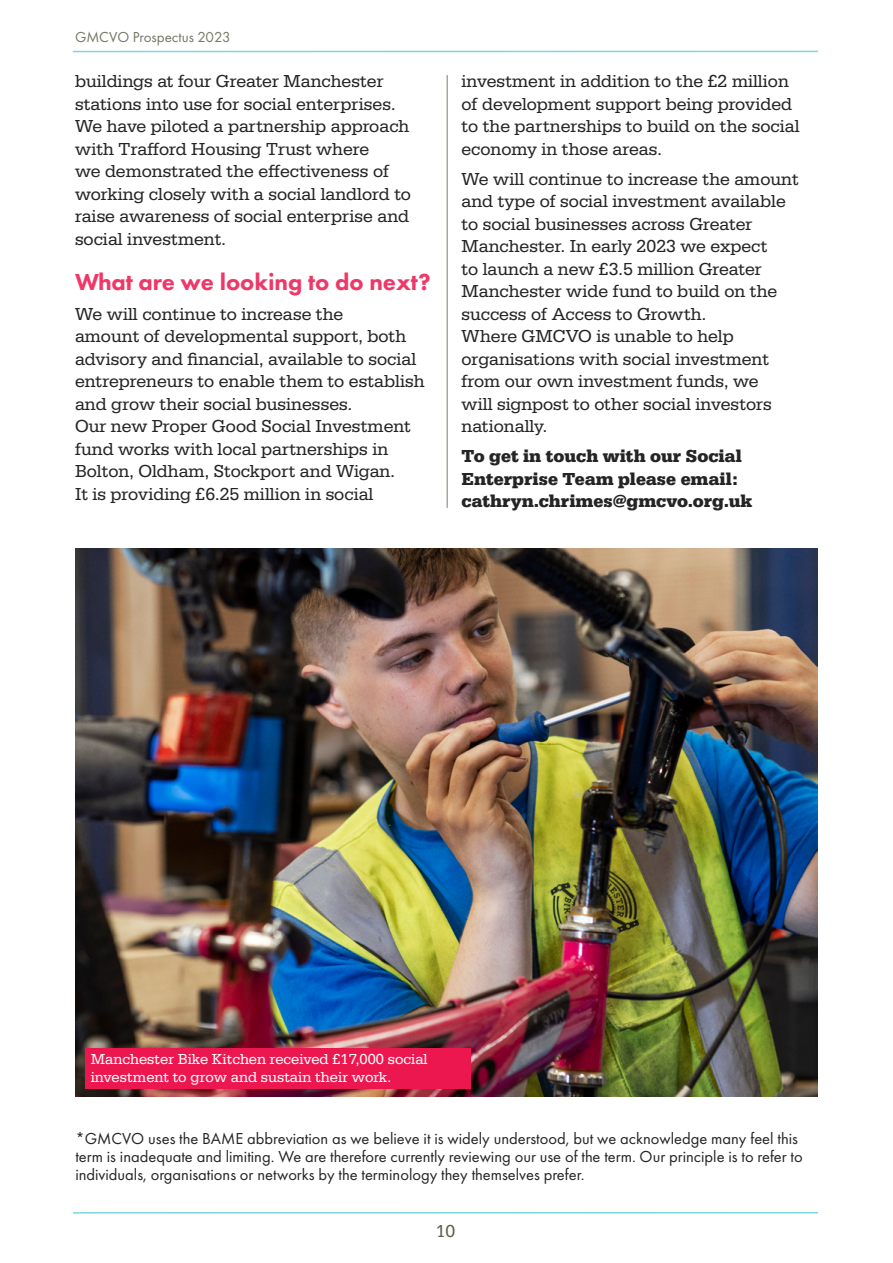
<style>
.page{position:relative;width:893px;height:1263px;background:#fff}
.page>*{position:absolute;margin:0;border:0;box-sizing:border-box;transform-origin:0 0}
.t1{font:800 24px "Futura PT";color:#ef3868}
.t2{font:18px/22.5px "Serifa";color:#242424}
.t3{font:700 18px/22.5px "Serifa";color:#242424}
.t4{font:18px "Serifa";color:#5f604b}
.t5{font:16.5px/18px "Futura PT";color:#242424}
.t6{font:15px/18px "Serifa";color:#fff}
.t7{font:15px "Futura PT";color:#757664}
</style>
<div class="page">
<hr style="left:73px;top:1212px;width:745px;height:1px;background:#7ed5e0">
<hr style="left:73px;top:51px;width:745px;height:1px;background:#7ed5e0">
<img style="left:75px;top:549px;width:743px;height:547px">
<hr style="left:446px;top:75px;width:2px;height:433px;background:#5f604b">
<div style="left:85px;top:1048px;width:385px;height:40px;background:#ed174f"></div>
<p class="t7" style="left:75px;top:28px;width:157px">GMCVO Prospectus 2023</p>
<p class="t2" style="left:75px;top:70px;width:338px">buildings at four Greater Manchester stations into use for social enterprises.<br>We have piloted a partnership approach with Trafford Housing Trust where<br>we demonstrated the effectiveness of working closely with a social landlord to raise awareness of social enterprise and social investment.</p>
<h1 class="t1" style="left:75px;top:266px;width:357px">What are we looking to do next?</h1>
<p class="t2" style="left:75px;top:302px;width:351px">We will continue to increase the<br>amount of developmental support, both advisory and financial, available to social entrepreneurs to enable them to establish and grow their social businesses.<br>Our new Proper Good Social Investment fund works with local partnerships in Bolton, Oldham, Stockport and Wigan.<br>It is providing £6.25 million in social</p>
<p class="t2" style="left:461px;top:70px;width:340px">investment in addition to the £2 million of development support being provided to the partnerships to build on the social economy in those areas.</p>
<p class="t2" style="left:461px;top:167px;width:339px">We will continue to increase the amount and type of social investment available to social businesses across Greater Manchester. In early 2023 we expect<br>to launch a new £3.5 million Greater Manchester wide fund to build on the success of Access to Growth.<br>Where GMCVO is unable to help organisations with social investment from our own investment funds, we<br>will signpost to other social investors nationally.</p>
<p class="t3" style="left:461px;top:445px;width:292px">To get in touch with our Social<br>Enterprise Team please email: cathryn.chrimes@gmcvo.org.uk</p>
<p class="t6" style="left:91px;top:1050px;width:338px">Manchester Bike Kitchen received £17,000 social investment to grow and sustain their work.</p>
<p class="t5" style="left:75px;top:1129px;width:729px">*GMCVO uses the BAME abbreviation as we believe it is widely understood, but we acknowledge many feel this term is inadequate and limiting. We are therefore currently reviewing our use of the term. Our principle is to refer to individuals, organisations or networks by the terminology they themselves prefer.</p>
<p class="t4" style="left:436px;top:1220px;width:21px">10</p>
</div>
